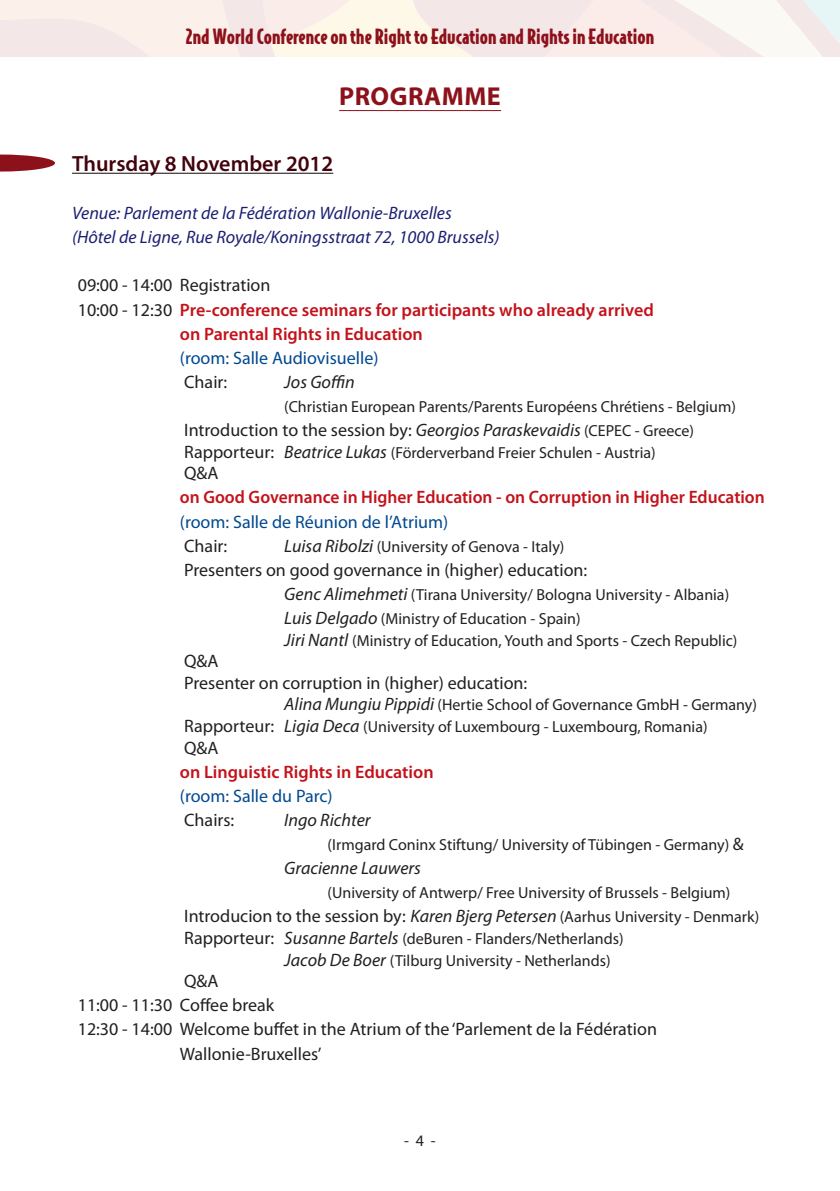
<style>
.page{position:relative;width:840px;height:1191px;background:#fff}
.page>*{position:absolute;margin:0;border:0;box-sizing:border-box;transform-origin:0 0}
.t1{font:700 26px "Myriad Pro";letter-spacing:.02em;color:#8d111b}
.t2{font:600 22px "Myriad Pro";color:#42030c}
.t3{font:900 20px "Bodega Sans";color:#8d111b}
.t4{font:18px/21.6px "Myriad Pro";color:#231f20}
.t5{font:600 18px "Myriad Pro";color:#c4121a}
.t6{font:italic 18px/24.2px "Myriad Pro";color:#1c2072}
.t7{font:18px "Myriad Pro";color:#014990}
.t8{font:italic 18px "Myriad Pro";color:#231f20}
.t9{font:16px/21.6px "Myriad Pro";color:#231f20}
.s1{font-weight:400;color:#231f20}
.s2{font-style:italic}
.s3{font-size:16px}
.s4{font-size:18px}
.s5{font-style:italic;font-size:18px}
</style>
<div class="page">
<hr style="left:72px;top:173px;width:261px;height:1px;background:#231f20">
<svg style="left:0;top:0;width:839px;height:57px;background:#f8edea"></svg>
<hr style="left:339px;top:110px;width:162px;height:1px;background:#8d111b">
<svg style="left:0;top:154px;width:55px;height:17px"></svg>
<p class="t3" style="left:186px;top:23px;width:469px">2nd World Conference on the Right to Education and Rights in Education</p>
<h1 class="t1" style="left:339px;top:79px;width:163px">PROGRAMME</h1>
<h2 class="t2" style="left:72px;top:150px;width:262px">Thursday 8 November 2012</h2>
<p class="t6" style="left:72px;top:201px;width:429px">Venue: Parlement de la Fédération Wallonie-Bruxelles (Hôtel de Ligne, Rue Royale/Koningsstraat 72, 1000 Brussels)</p>
<p class="t4" style="left:78px;top:274px;width:194px">09:00 - 14:00 Registration</p>
<p class="t5" style="left:78px;top:298px;width:577px"><span class="s1">10:00 - 12:30</span> Pre-conference seminars for participants who already arrived</p>
<p class="t5" style="left:180px;top:322px;width:244px">on Parental Rights in Education</p>
<p class="t7" style="left:180px;top:347px;width:200px">(room: Salle Audiovisuelle)</p>
<p class="t4" style="left:184px;top:371px;width:45px">Chair:</p>
<p class="t8" style="left:284px;top:371px;width:72px">Jos Goffin</p>
<p class="t9" style="left:284px;top:395px;width:453px">(Christian European Parents/Parents Européens Chrétiens - Belgium)</p>
<p class="t4" style="left:184px;top:419px;width:511px">Introduction to the session by: <span class="s2">Georgios Paraskevaidis</span> <span class="s3">(CEPEC - Greece)</span></p>
<p class="t9" style="left:184px;top:441px;width:473px"><span class="s4">Rapporteur:</span> <span class="s5">Beatrice Lukas</span> (Förderverband Freier Schulen - Austria)</p>
<p class="t4" style="left:184px;top:462px;width:36px">Q&amp;A</p>
<p class="t5" style="left:180px;top:486px;width:586px">on Good Governance in Higher Education - on Corruption in Higher Education</p>
<p class="t7" style="left:180px;top:510px;width:270px">(room: Salle de Réunion de l’Atrium)</p>
<p class="t4" style="left:184px;top:534px;width:45px">Chair:</p>
<p class="t9" style="left:284px;top:535px;width:281px"><span class="s5">Luisa Ribolzi</span> (University of Genova - Italy)</p>
<p class="t4" style="left:184px;top:558px;width:404px">Presenters on good governance in (higher) education:</p>
<p class="t9" style="left:284px;top:582px;width:446px;line-height:24px"><span class="s5">Genc Alimehmeti</span> (Tirana University/ Bologna University - Albania)<br><span class="s5">Luis Delgado</span> (Ministry of Education - Spain)</p>
<p class="t9" style="left:284px;top:629px;width:454px"><span class="s5">Jiri Nantl</span> (Ministry of Education, Youth and Sports - Czech Republic)</p>
<p class="t4" style="left:184px;top:650px;width:344px">Q&amp;A<br>Presenter on corruption in (higher) education:</p>
<p class="t9" style="left:184px;top:694px;width:574px;text-indent:100px"><span class="s5">Alina Mungiu Pippidi</span> (Hertie School of Governance GmbH - Germany)<br><span class="s4">Rapporteur:</span> <span class="s5">Ligia Deca</span> (University of Luxembourg - Luxembourg, Romania)</p>
<p class="t4" style="left:184px;top:736px;width:36px">Q&amp;A</p>
<p class="t5" style="left:180px;top:760px;width:255px">on Linguistic Rights in Education</p>
<p class="t7" style="left:180px;top:784px;width:154px">(room: Salle du Parc)</p>
<p class="t4" style="left:184px;top:809px;width:52px">Chairs:</p>
<p class="t8" style="left:284px;top:809px;width:88px">Ingo Richter</p>
<p class="t9" style="left:327px;top:833px;width:417px">(Irmgard Coninx Stiftung/ University of Tübingen - Germany) <span class="s4">&amp;</span></p>
<p class="t8" style="left:284px;top:857px;width:138px">Gracienne Lauwers</p>
<p class="t9" style="left:327px;top:882px;width:404px">(University of Antwerp/ Free University of Brussels - Belgium)</p>
<p class="t4" style="left:184px;top:905px;width:576px">Introducion to the session by: <span class="s2">Karen Bjerg Petersen</span> <span class="s3">(Aarhus University - Denmark)</span></p>
<p class="t9" style="left:284px;top:927px;width:340px;text-indent:-100px"><span class="s4">Rapporteur:</span> <span class="s5">Susanne Bartels</span> (deBuren - Flanders/Netherlands)<br><span class="s5">Jacob De Boer</span> (Tilburg University - Netherlands)</p>
<p class="t4" style="left:184px;top:970px;width:36px">Q&amp;A</p>
<p class="t4" style="left:78px;top:994px;width:198px">11:00 - 11:30 Coffee break</p>
<p class="t4" style="left:78px;top:1018px;width:580px">12:30 - 14:00 Welcome buffet in the Atrium of the ‘Parlement de la Fédération</p>
<p class="t4" style="left:180px;top:1042px;width:143px">Wallonie-Bruxelles’</p>
<p class="t9" style="left:404px;top:1129px;width:33px">- 4 -</p>
</div>
